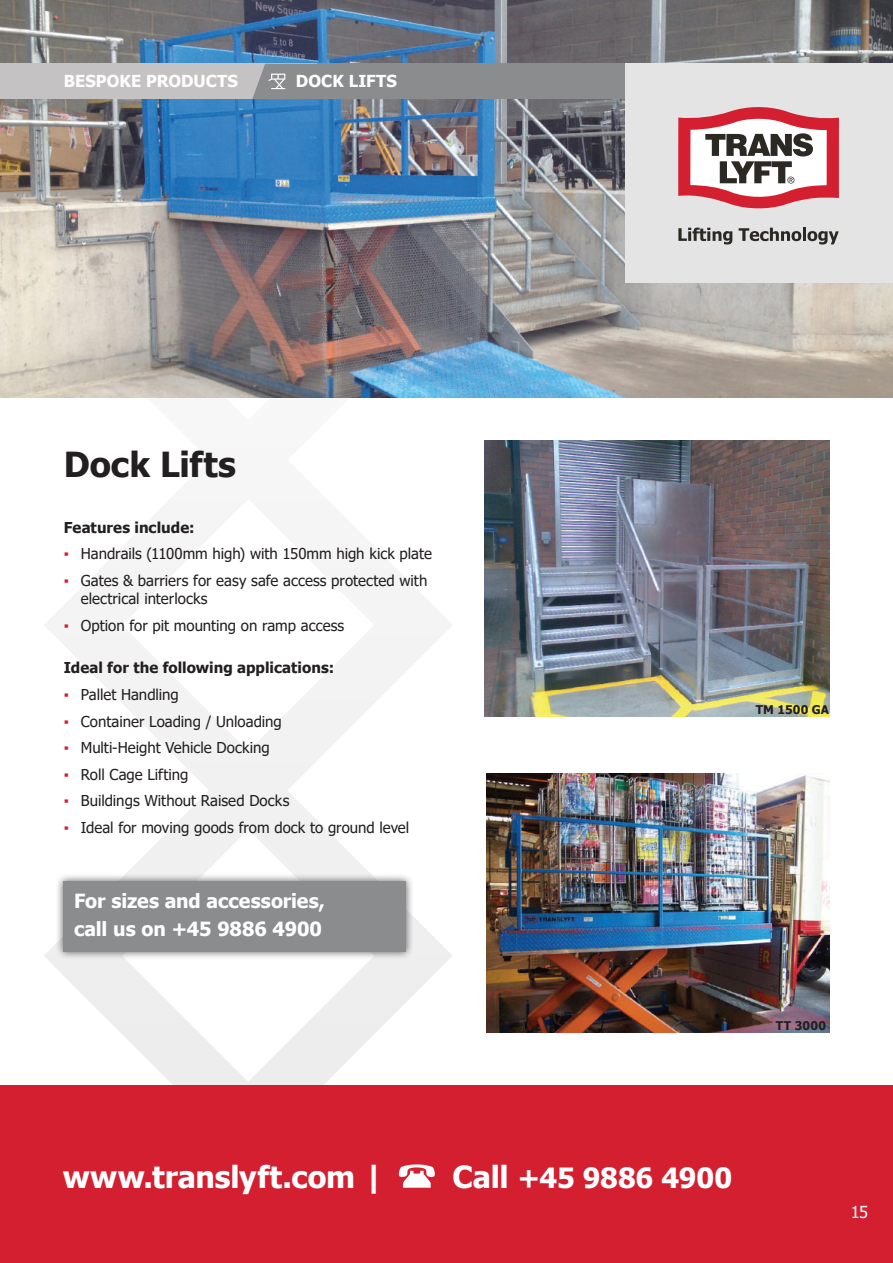
<style>
.page{position:relative;width:893px;height:1263px;background:#fff}
.page>*{position:absolute;margin:0;border:0;box-sizing:border-box;transform-origin:0 0}
.t1{font:700 34.5px "Tahoma";letter-spacing:-.005em;color:#231f20}
.t2{font:700 30.45px "Tahoma";color:#fff}
.t3{font:700 27.9px "Tahoma";letter-spacing:-.01em;color:#fff}
.t4{font:700 19.5px/27.6px "Tahoma";letter-spacing:-.005em;color:#fff}
.t5{font:700 16.5px "Tahoma";letter-spacing:.005em;color:#fff}
.t6{font:16.5px "Tahoma";color:#fff}
.t7{font:15px/18px "Tahoma";color:#231f20}
.t8{font:700 15px "Tahoma";color:#231f20}
.t9{font:700 12px "Tahoma";letter-spacing:.015em;color:#231f20}
.s1{color:#d31f2f}
.s2{font-size:30.45px}
</style>
<div class="page">
<svg style="left:44px;top:397px;width:409px;height:688px"></svg>
<div style="left:0;top:1085px;width:893px;height:178px;background:#d31f2f"></div>
<svg style="left:399px;top:1164px;width:36px;height:24px"></svg>
<img style="left:0;top:0;width:893px;height:397px">
<div style="left:290px;top:64px;width:335px;height:35px;background:#8a8c8d"></div>
<div style="left:0;top:64px;width:316px;height:35px;background:#c4c2c2"></div>
<img style="left:487px;top:773px;width:342px;height:259px">
<img style="left:485px;top:440px;width:344px;height:276px">
<svg style="left:252px;top:64px;width:64px;height:35px;background:#949697"></svg>
<div style="left:56px;top:873px;width:359px;height:87px;background:#231f20;opacity:.75"></div>
<div style="left:64px;top:882px;width:342px;height:70px;background:#8a8c8d"></div>
<div style="left:625px;top:64px;width:268px;height:219px;background:#e4e4e4"></div>
<svg style="left:678px;top:228px;width:54px;height:16px"></svg>
<svg style="left:739px;top:228px;width:100px;height:16px"></svg>
<svg style="left:678px;top:107px;width:161px;height:102px;background:#cd9398"></svg>
<p class="t5" style="left:64px;top:70px;width:176px">BESPOKE PRODUCTS</p>
<p class="t5" style="left:296px;top:70px;width:103px">DOCK LIFTS</p>
<h1 class="t1" style="left:64px;top:441px;width:174px">Dock Lifts</h1>
<p class="t8" style="left:64px;top:517px;width:132px">Features include:</p>
<p class="t7" style="left:64px;top:546px;width:370px"><span class="s1">▪</span> Handrails (1100mm high) with 150mm high kick plate</p>
<p class="t7" style="left:81px;top:572px;width:348px;text-indent:-17px"><span class="s1">▪</span> Gates &amp; barriers for easy safe access protected with electrical interlocks</p>
<p class="t7" style="left:64px;top:617px;width:282px"><span class="s1">▪</span> Option for pit mounting on ramp access</p>
<p class="t8" style="left:64px;top:657px;width:272px">Ideal for the following applications:</p>
<p class="t7" style="left:64px;top:686px;width:117px"><span class="s1">▪</span> Pallet Handling</p>
<p class="t7" style="left:64px;top:713px;width:220px"><span class="s1">▪</span> Container Loading / Unloading</p>
<p class="t7" style="left:64px;top:739px;width:207px"><span class="s1">▪</span> Multi-Height Vehicle Docking</p>
<p class="t7" style="left:64px;top:766px;width:126px"><span class="s1">▪</span> Roll Cage Lifting</p>
<p class="t7" style="left:64px;top:792px;width:227px"><span class="s1">▪</span> Buildings Without Raised Docks</p>
<p class="t7" style="left:64px;top:819px;width:347px"><span class="s1">▪</span> Ideal for moving goods from dock to ground level</p>
<h3 class="t4" style="left:74px;top:888px;width:252px">For sizes and accessories, call us on +45 9886 4900</h3>
<p class="t9" style="left:756px;top:701px;width:75px">TM 1500 GA</p>
<p class="t9" style="left:776px;top:1017px;width:52px">TT 3000</p>
<h2 class="t2" style="left:63px;top:1155px;width:322px">www.translyft.com |</h2>
<h3 class="t3" style="left:453px;top:1158px;width:281px"><span class="s2">Call</span> +45 9886 4900</h3>
<p class="t6" style="left:851px;top:1201px;width:19px">15</p>
</div>
